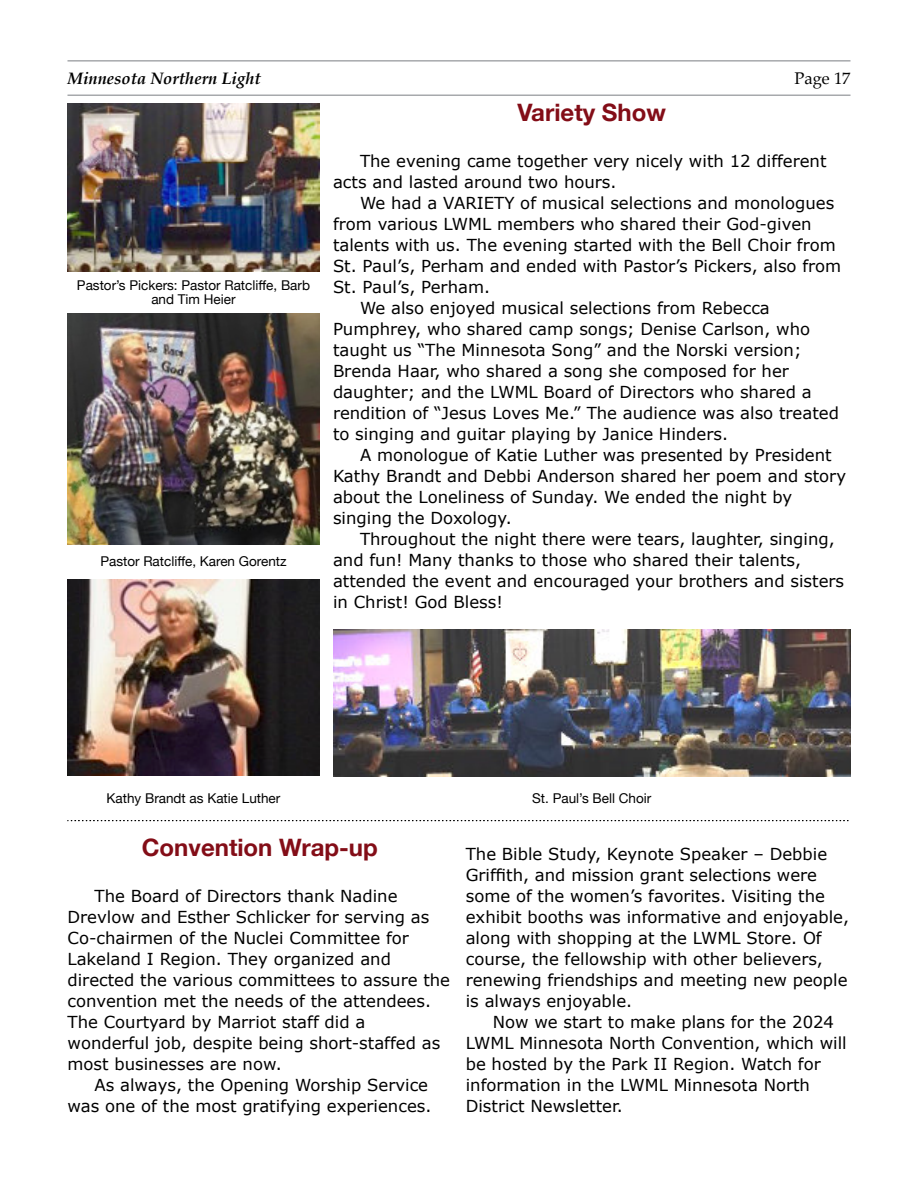
<style>
.page{position:relative;width:918px;height:1188px;background:#fff}
.page>*{position:absolute;margin:0;border:0;box-sizing:border-box;transform-origin:0 0}
.t1{font:700 24px "Helvetica Neue";color:#830d17}
.t2{font:16.5px/21px "Verdana";color:#000}
.t3{font:italic 700 16.5px "Palatino";color:#000}
.t4{font:16.5px "Palatino";color:#000}
.t5{font:13.5px/14px "Helvetica Neue";color:#000;text-align:center}
</style>
<div class="page">
<hr style="left:68px;top:94px;width:782px;height:2px;background:#a7a9ac">
<hr style="left:68px;top:60px;width:782px;height:2px;background:#a7a9ac">
<img style="left:68px;top:104px;width:252px;height:168px">
<img style="left:68px;top:314px;width:252px;height:230px">
<img style="left:333px;top:630px;width:517px;height:147px">
<img style="left:68px;top:580px;width:252px;height:196px">
<svg style="left:68px;top:820px;width:781px;height:1px"></svg>
<p class="t3" style="left:68px;top:70px;width:195px">Minnesota Northern Light</p>
<p class="t4" style="left:795px;top:70px;width:57px">Page 17</p>
<p class="t5" style="left:77px;top:278px;width:235px">Pastor’s Pickers: Pastor Ratcliffe, Barb and Tim Heier</p>
<p class="t5" style="left:100px;top:554px;width:188px">Pastor Ratcliffe, Karen Gorentz</p>
<h1 class="t1" style="left:518px;top:97px;width:150px">Variety Show</h1>
<p class="t2" style="left:333px;top:151px;width:495px;text-indent:27px">The evening came together very nicely with 12 different acts and lasted around two hours.</p>
<p class="t2" style="left:360px;top:193px;width:476px">We had a VARIETY of musical selections and monologues</p>
<p class="t2" style="left:333px;top:214px;width:480px">from various LWML members who shared their God-given</p>
<p class="t2" style="left:333px;top:235px;width:504px">talents with us. The evening started with the Bell Choir from</p>
<p class="t2" style="left:333px;top:256px;width:510px">St. Paul’s, Perham and ended with Pastor’s Pickers, also from</p>
<p class="t2" style="left:333px;top:277px;width:159px">St. Paul’s, Perham.</p>
<p class="t2" style="left:360px;top:298px;width:411px">We also enjoyed musical selections from Rebecca</p>
<p class="t2" style="left:333px;top:319px;width:479px">Pumphrey, who shared camp songs; Denise Carlson, who</p>
<p class="t2" style="left:333px;top:340px;width:470px">taught us “The Minnesota Song” and the Norski version;</p>
<p class="t2" style="left:333px;top:361px;width:457px">Brenda Haar, who shared a song she composed for her</p>
<p class="t2" style="left:333px;top:382px;width:480px">daughter; and the LWML Board of Directors who shared a</p>
<p class="t2" style="left:333px;top:403px;width:507px">rendition of “Jesus Loves Me.” The audience was also treated</p>
<p class="t2" style="left:333px;top:424px;width:397px">to singing and guitar playing by Janice Hinders.</p>
<p class="t2" style="left:360px;top:445px;width:473px">A monologue of Katie Luther was presented by President</p>
<p class="t2" style="left:333px;top:466px;width:515px">Kathy Brandt and Debbi Anderson shared her poem and story</p>
<p class="t2" style="left:333px;top:487px;width:461px">about the Loneliness of Sunday. We ended the night by</p>
<p class="t2" style="left:333px;top:508px;width:180px">singing the Doxology.</p>
<p class="t2" style="left:360px;top:529px;width:476px">Throughout the night there were tears, laughter, singing,</p>
<p class="t2" style="left:333px;top:550px;width:470px">and fun! Many thanks to those who shared their talents,</p>
<p class="t2" style="left:333px;top:571px;width:513px">attended the event and encouraged your brothers and sisters</p>
<p class="t2" style="left:333px;top:592px;width:171px">in Christ! God Bless!</p>
<p class="t5" style="left:107px;top:791px;width:175px">Kathy Brandt as Katie Luther</p>
<p class="t5" style="left:532px;top:791px;width:121px">St. Paul’s Bell Choir</p>
<h1 class="t1" style="left:142px;top:832px;width:238px">Convention Wrap-up</h1>
<p class="t2" style="left:68px;top:886px;width:384px;text-indent:27px">The Board of Directors thank Nadine Drevlow and Esther Schlicker for serving as Co-chairmen of the Nuclei Committee for Lakeland I Region. They organized and directed the various committees to assure the convention met the needs of the attendees.<br>The Courtyard by Marriot staff did a wonderful job, despite being short-staffed as most businesses are now.</p>
<p class="t2" style="left:68px;top:1075px;width:365px;text-align:right">As always, the Opening Worship Service was one of the most gratifying experiences.</p>
<p class="t2" style="left:466px;top:844px;width:385px">The Bible Study, Keynote Speaker – Debbie Griffith, and mission grant selections were some of the women’s favorites. Visiting the exhibit booths was informative and enjoyable, along with shopping at the LWML Store. Of course, the fellowship with other believers, renewing friendships and meeting new people is always enjoyable.</p>
<p class="t2" style="left:466px;top:1012px;width:383px;text-indent:27px">Now we start to make plans for the 2024<br>LWML Minnesota North Convention, which will be hosted by the Park II Region. Watch for information in the LWML Minnesota North District Newsletter.</p>
</div>
